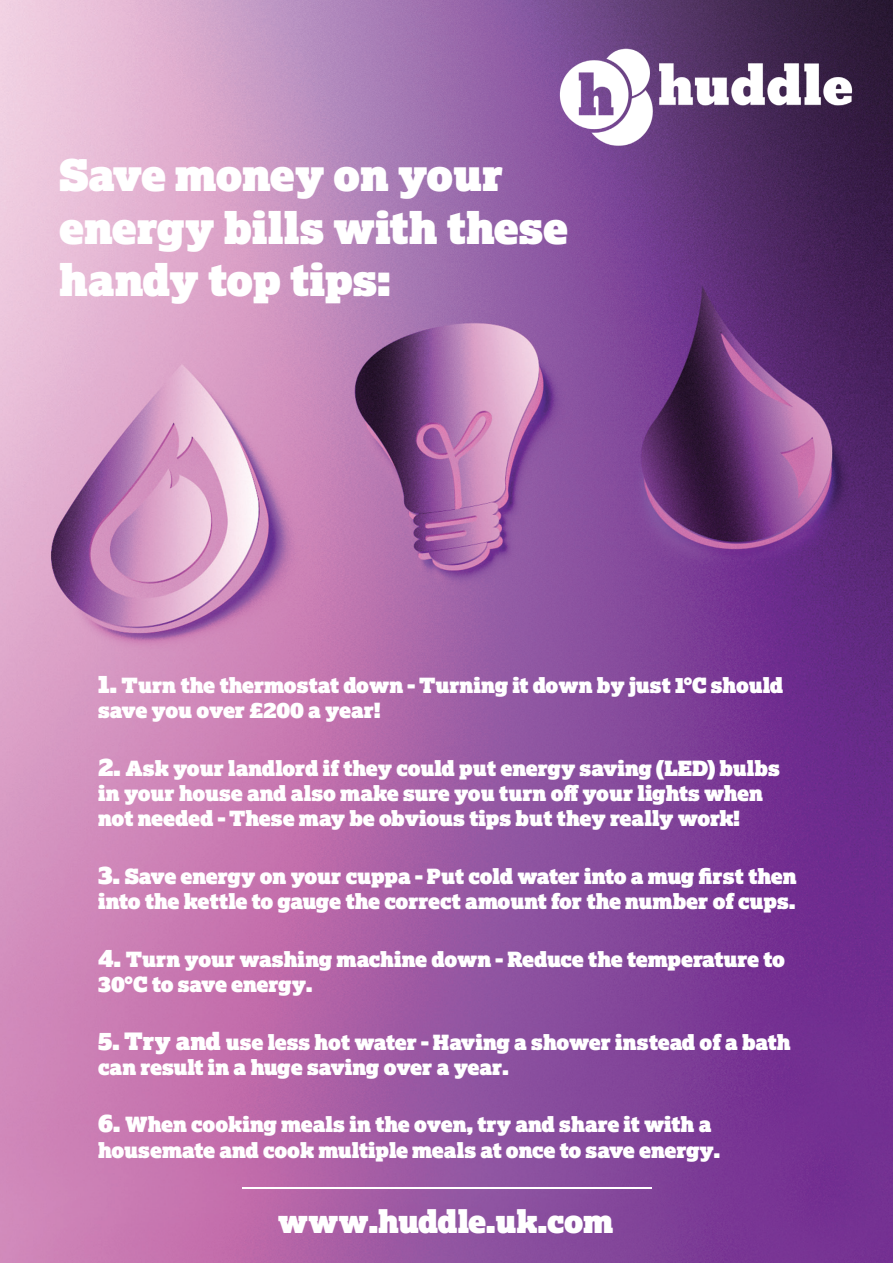
<style>
.page{position:relative;width:893px;height:1263px;background:#fff}
.page>*{position:absolute;margin:0;border:0;box-sizing:border-box;transform-origin:0 0}
.t1{font:43.65px/52.3px "Lexia Ad";color:#fff}
.t2{font:31.5px "Lexia Ad";color:#fff}
.t3{font:21px/25.2px "Lexia Ad";color:#fff}
.s1{font-size:24px}
</style>
<div class="page">
<img style="left:0;top:0;width:893px;height:1263px">
<hr style="left:242px;top:1187px;width:410px;height:1px;background:#fff">
<img style="left:538px;top:29px;width:345px;height:130px">
<h1 class="t1" style="left:59px;top:151px;width:510px">Save money on your energy bills with these handy top tips:</h1>
<p class="t3" style="left:98px;top:673px;width:687px"><span class="s1">1.</span> Turn the thermostat down - Turning it down by just 1°C should save you over £200 a year!</p>
<p class="t3" style="left:98px;top:756px;width:683px"><span class="s1">2.</span> Ask your landlord if they could put energy saving (LED) bulbs in your house and also make sure you turn off your lights when not needed - These may be obvious tips but they really work!</p>
<p class="t3" style="left:98px;top:864px;width:700px"><span class="s1">3.</span> Save energy on your cuppa - Put cold water into a mug first then into the kettle to gauge the correct amount for the number of cups.</p>
<p class="t3" style="left:98px;top:947px;width:688px"><span class="s1">4.</span> Turn your washing machine down - Reduce the temperature to<br>30°C to save energy.</p>
<p class="t3" style="left:98px;top:1030px;width:694px"><span class="s1">5. Try and</span> use less hot water - Having a shower instead of a bath can result in a huge saving over a year.</p>
<p class="t3" style="left:98px;top:1113px;width:623px"><span class="s1">6.</span> When cooking meals in the oven, try and share it with a housemate and cook multiple meals at once to save energy.</p>
<h2 class="t2" style="left:278px;top:1205px;width:337px">www.huddle.uk.com</h2>
</div>
